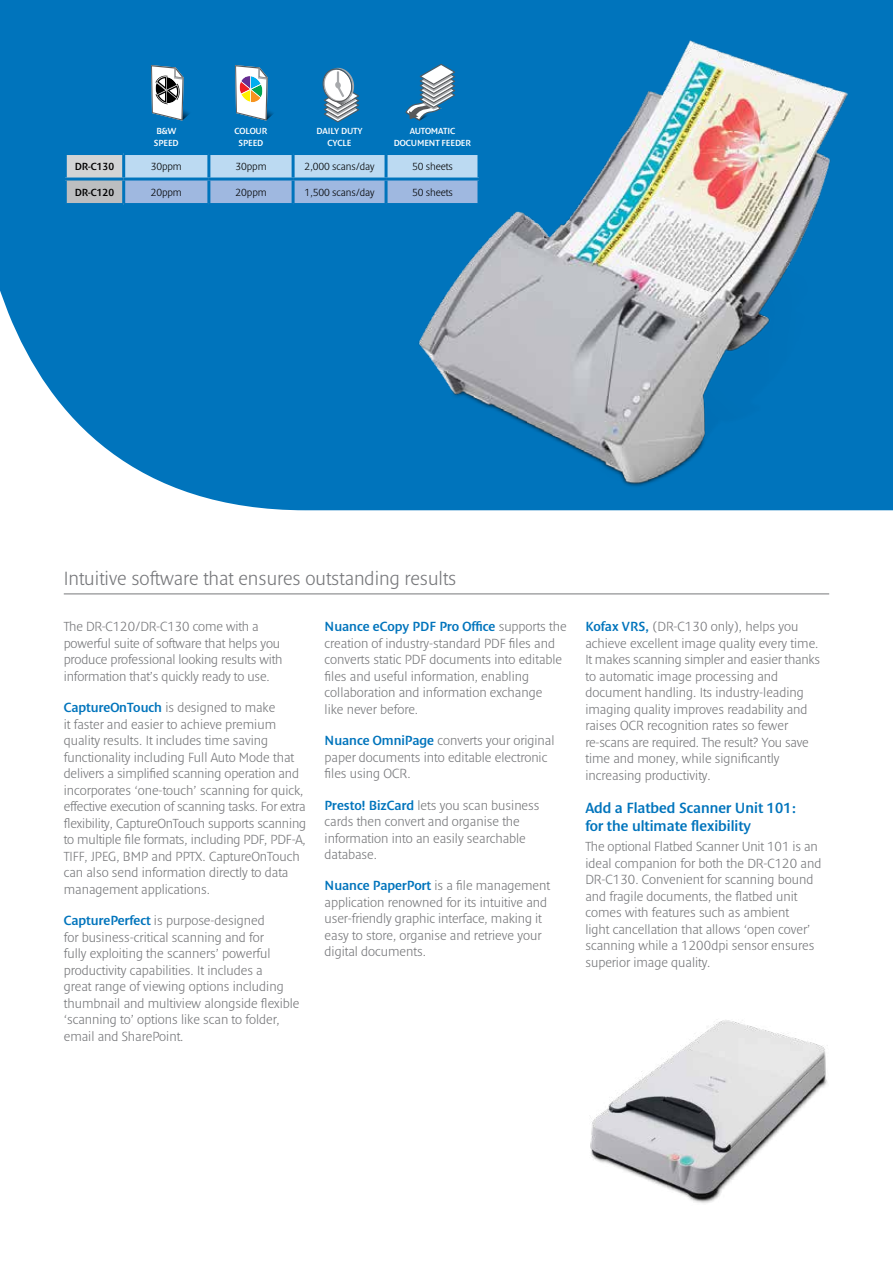
<style>
.page{position:relative;width:893px;height:1263px;background:#fff}
.page>*{position:absolute;margin:0;border:0;box-sizing:border-box;transform-origin:0 0}
.t1{font:300 19.5px "Denda New";color:#77787b}
.t2{font:600 15px/18px "Denda New";color:#0074bc}
.t3{font:300 13.5px/16.5px "Denda New";color:#77787b}
.t4{font:300 10.5px "Denda New";letter-spacing:-.01em;color:#000}
.t5{font:600 10.5px "Denda New";letter-spacing:-.01em;color:#000}
.t6{font:600 9px/12px "Denda New";letter-spacing:-.01em;color:#fff;text-align:center}
.s1{font-weight:600;color:#0074bc}
</style>
<div class="page">
<svg style="left:0;top:0;width:893px;height:510px;background:#1780c2"></svg>
<img style="left:381px;top:25px;width:512px;height:486px">
<img style="left:590px;top:1020px;width:238px;height:183px">
<hr style="left:64px;top:593px;width:765px;height:1px;background:#77787b">
<svg style="left:151px;top:65px;width:45px;height:56px"></svg>
<svg style="left:235px;top:65px;width:45px;height:56px"></svg>
<svg style="left:321px;top:66px;width:38px;height:56px"></svg>
<svg style="left:405px;top:64px;width:50px;height:57px"></svg>
<div style="left:65px;top:153px;width:59px;height:26px;background:#d2d4d5"></div>
<div style="left:65px;top:179px;width:59px;height:26px;background:#bcbec0"></div>
<svg style="left:125px;top:155px;width:352px;height:48px;background:#abc7e8"></svg>
<hr style="left:64px;top:152px;width:60px;height:3px;background:#0074bc">
<hr style="left:64px;top:155px;width:3px;height:23px;background:#0074bc">
<hr style="left:124px;top:152px;width:85px;height:3px;background:#0074bc">
<hr style="left:122px;top:155px;width:3px;height:23px;background:#0074bc">
<hr style="left:209px;top:152px;width:84px;height:3px;background:#0074bc">
<hr style="left:207px;top:155px;width:3px;height:23px;background:#0074bc">
<hr style="left:293px;top:152px;width:93px;height:3px;background:#0074bc">
<hr style="left:292px;top:155px;width:3px;height:23px;background:#0074bc">
<hr style="left:386px;top:152px;width:94px;height:3px;background:#0074bc">
<hr style="left:385px;top:155px;width:3px;height:23px;background:#0074bc">
<hr style="left:477px;top:155px;width:3px;height:23px;background:#0074bc">
<hr style="left:64px;top:178px;width:60px;height:3px;background:#0074bc">
<hr style="left:64px;top:181px;width:3px;height:22px;background:#0074bc">
<hr style="left:124px;top:178px;width:85px;height:3px;background:#0074bc">
<hr style="left:122px;top:181px;width:3px;height:22px;background:#0074bc">
<hr style="left:209px;top:178px;width:84px;height:3px;background:#0074bc">
<hr style="left:207px;top:181px;width:3px;height:22px;background:#0074bc">
<hr style="left:293px;top:178px;width:93px;height:3px;background:#0074bc">
<hr style="left:292px;top:181px;width:3px;height:22px;background:#0074bc">
<hr style="left:386px;top:178px;width:94px;height:3px;background:#0074bc">
<hr style="left:385px;top:181px;width:3px;height:22px;background:#0074bc">
<hr style="left:477px;top:181px;width:3px;height:22px;background:#0074bc">
<hr style="left:64px;top:203px;width:60px;height:3px;background:#0074bc">
<hr style="left:124px;top:203px;width:85px;height:3px;background:#0074bc">
<hr style="left:209px;top:203px;width:84px;height:3px;background:#0074bc">
<hr style="left:293px;top:203px;width:93px;height:3px;background:#0074bc">
<hr style="left:386px;top:203px;width:94px;height:3px;background:#0074bc">
<p class="t6" style="left:154px;top:125px;width:26px;text-align:left">B&amp;W<br>SPEED</p>
<p class="t6" style="left:235px;top:125px;width:34px">COLOUR<br>SPEED</p>
<p class="t6" style="left:317px;top:125px;width:47px">DAILY DUTY<br>CYCLE</p>
<p class="t6" style="left:394px;top:125px;width:79px">AUTOMATIC<br>DOCUMENT FEEDER</p>
<p class="t5" style="left:75px;top:161px;width:41px">DR-C130</p>
<p class="t4" style="left:151px;top:161px;width:33px">30ppm</p>
<p class="t4" style="left:235px;top:161px;width:33px">30ppm</p>
<p class="t4" style="left:305px;top:161px;width:72px">2,000 scans/day</p>
<p class="t4" style="left:412px;top:161px;width:42px">50 sheets</p>
<p class="t5" style="left:75px;top:187px;width:41px">DR-C120</p>
<p class="t4" style="left:151px;top:187px;width:33px">20ppm</p>
<p class="t4" style="left:235px;top:187px;width:33px">20ppm</p>
<p class="t4" style="left:305px;top:187px;width:72px">1,500 scans/day</p>
<p class="t4" style="left:412px;top:187px;width:42px">50 sheets</p>
<h1 class="t1" style="left:64px;top:568px;width:394px">Intuitive software that ensures outstanding results</h1>
<p class="t3" style="left:64px;top:619px;width:220px">The DR-C120/DR-C130 come with a powerful suite of software that helps you produce professional looking results with information that’s quickly ready to use.</p>
<p class="t3" style="left:64px;top:699px;width:244px"><span class="s1">CaptureOnTouch</span> is designed to make<br>it faster and easier to achieve premium quality results. It includes time saving functionality including Full Auto Mode that delivers a simplified scanning operation and incorporates ‘one-touch’ scanning for quick, effective execution of scanning tasks. For extra flexibility, CaptureOnTouch supports scanning to multiple file formats, including PDF, PDF-A, TIFF, JPEG, BMP and PPTX. CaptureOnTouch can also send information directly to data management applications.</p>
<p class="t3" style="left:64px;top:912px;width:237px"><span class="s1">CapturePerfect</span> is purpose-designed<br>for business-critical scanning and for<br>fully exploiting the scanners’ powerful productivity capabilities. It includes a<br>great range of viewing options including thumbnail and multiview alongside flexible ‘scanning to’ options like scan to folder, email and SharePoint.</p>
<p class="t3" style="left:325px;top:619px;width:244px"><span class="s1">Nuance eCopy PDF Pro Office</span> supports the creation of industry-standard PDF files and converts static PDF documents into editable files and useful information, enabling collaboration and information exchange<br>like never before.</p>
<p class="t3" style="left:325px;top:732px;width:231px"><span class="s1">Nuance OmniPage</span> converts your original paper documents into editable electronic files using OCR.</p>
<p class="t3" style="left:325px;top:797px;width:216px"><span class="s1">Presto! BizCard</span> lets you scan business cards then convert and organise the information into an easily searchable database.</p>
<p class="t3" style="left:325px;top:878px;width:227px"><span class="s1">Nuance PaperPort</span> is a file management application renowned for its intuitive and user-friendly graphic interface, making it easy to store, organise and retrieve your digital documents.</p>
<p class="t3" style="left:585px;top:618px;width:236px"><span class="s1">Kofax VRS,</span> (DR-C130 only), helps you achieve excellent image quality every time.<br>It makes scanning simpler and easier thanks to automatic image processing and document handling. Its industry-leading imaging quality improves readability and raises OCR recognition rates so fewer re-scans are required. The result? You save time and money, while significantly increasing productivity.</p>
<p class="t2" style="left:585px;top:799px;width:212px">Add a Flatbed Scanner Unit 101: for the ultimate flexibility</p>
<p class="t3" style="left:585px;top:839px;width:238px">The optional Flatbed Scanner Unit 101 is an ideal companion for both the DR-C120 and DR-C130. Convenient for scanning bound and fragile documents, the flatbed unit comes with features such as ambient<br>light cancellation that allows ‘open cover’ scanning while a 1200dpi sensor ensures superior image quality.</p>
</div>
